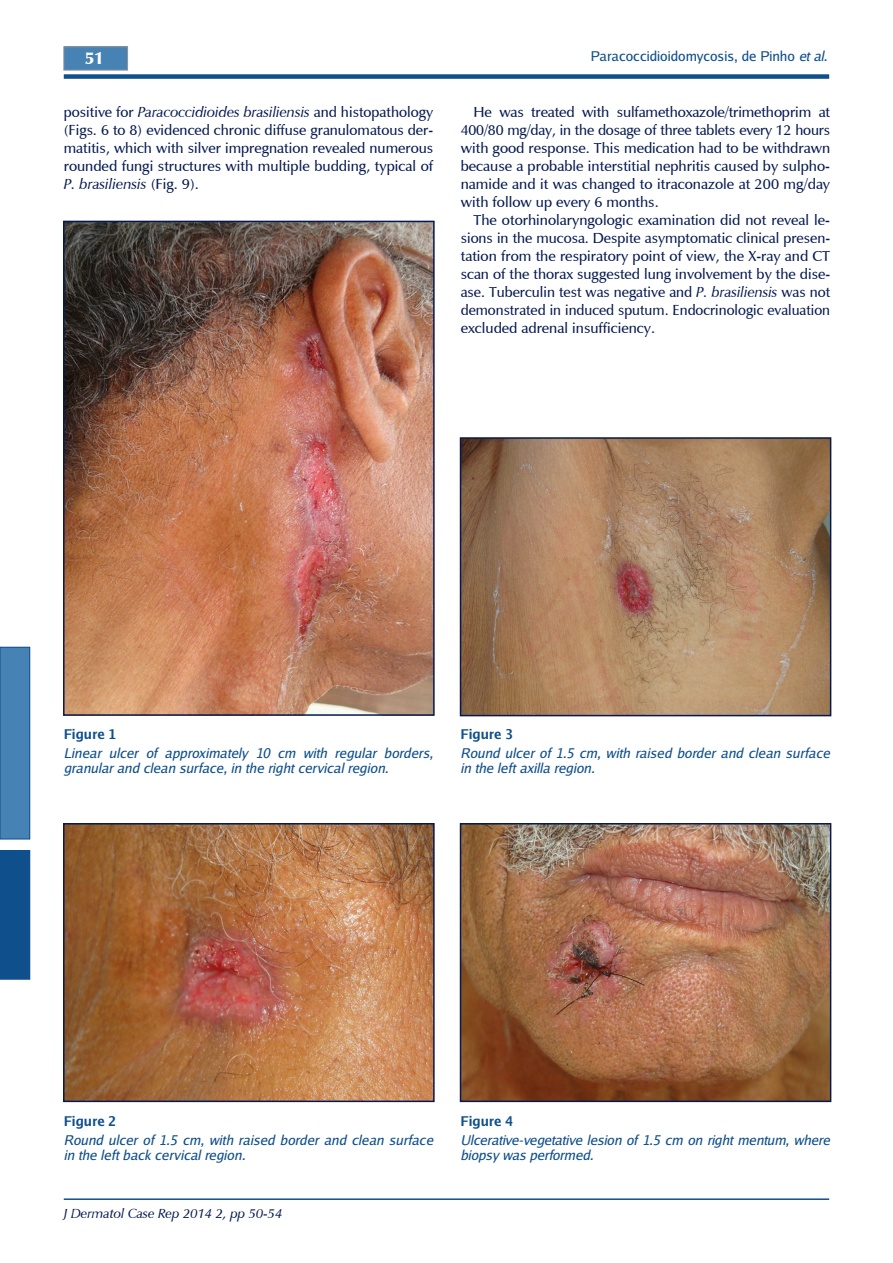
<style>
.page{position:relative;width:893px;height:1263px;background:#fff}
.page>*{position:absolute;margin:0;border:0;box-sizing:border-box;transform-origin:0 0}
.t1{font:700 18px "Mg Open Cosmetica";color:#fff}
.t2{font:15px/18px "Mg Open Cosmetica";color:#051950;text-align:justify}
.t3{font:italic 13.5px/14.7px "Luxi Sans";color:#0f4f8b}
.t4{font:13.5px "Luxi Sans";color:#0f4f8b}
.t5{font:italic 13.5px "Mg Open Cosmetica";color:#051950}
.t6{font:700 13.5px "Luxi Sans";color:#0f4f8b}
.s1{font-style:italic}
</style>
<div class="page">
<div style="left:64px;top:74px;width:765px;height:5px;background:#0f4f8b"></div>
<hr style="left:64px;top:1198px;width:765px;height:2px;background:#0f4f8b">
<div style="left:0;top:850px;width:30px;height:129px;background:#0f4f8b"></div>
<div style="left:0;top:647px;width:30px;height:192px;background:#4682b4"></div>
<div style="left:0;top:647px;width:30px;height:192px;border:1px solid #0f4f8b"></div>
<div style="left:64px;top:47px;width:64px;height:23px;background:#4682b4"></div>
<div style="left:64px;top:47px;width:64px;height:23px;border:1px solid #969696"></div>
<img style="left:66px;top:224px;width:366px;height:489px">
<div style="left:63px;top:221px;width:372px;height:495px;border:2px solid #051950"></div>
<img style="left:66px;top:826px;width:366px;height:273px">
<div style="left:63px;top:823px;width:372px;height:279px;border:2px solid #051950"></div>
<img style="left:463px;top:440px;width:365px;height:273px">
<div style="left:460px;top:437px;width:371px;height:279px;border:2px solid #051950"></div>
<img style="left:463px;top:826px;width:365px;height:273px">
<div style="left:460px;top:823px;width:371px;height:279px;border:2px solid #051950"></div>
<p class="t1" style="left:85px;top:47px;width:21px">51</p>
<p class="t2" style="left:64px;top:104px;width:371px">positive for <span class="s1">Paracoccidioides brasiliensis</span> and histopathology (Figs. 6 to 8) evidenced chronic diffuse granulomatous der&shy;matitis, which with silver impregnation revealed numerous rounded fungi structures with multiple budding, typical of <span class="s1">P. brasiliensis</span> (Fig. 9).</p>
<p class="t4" style="left:591px;top:52px;width:238px">Paracoccidioidomycosis, de Pinho <span class="s1">et al</span>.</p>
<p class="t2" style="left:461px;top:104px;width:371px;text-indent:13px">He was treated with sulfamethoxazole/trimethoprim at 400/80 mg/day, in the dosage of three tablets every 12 hours with good response. This medication had to be withdrawn because a probable interstitial nephritis caused by sulpho&shy;namide and it was changed to itraconazole at 200 mg/day with follow up every 6 months.</p>
<p class="t2" style="left:461px;top:212px;width:371px;text-indent:13px">The otorhinolaryngologic examination did not reveal le&shy;sions in the mucosa. Despite asymptomatic clinical presen&shy;tation from the respiratory point of view, the X-ray and CT scan of the thorax suggested lung involvement by the dise&shy;ase. Tuberculin test was negative and <span class="s1">P. brasiliensis</span> was not demonstrated in induced sputum. Endocrinologic evaluation excluded adrenal insufficiency.</p>
<p class="t6" style="left:64px;top:730px;width:54px">Figure 1</p>
<p class="t3" style="left:64px;top:747px;width:371px">Linear ulcer of approximately 10 cm with regular borders, granular and clean surface, in the right cervical region.</p>
<p class="t6" style="left:460px;top:730px;width:54px">Figure 3</p>
<p class="t3" style="left:460px;top:747px;width:371px">Round ulcer of 1.5 cm, with raised border and clean surface in the left axilla region.</p>
<p class="t6" style="left:64px;top:1116px;width:54px">Figure 2</p>
<p class="t3" style="left:64px;top:1134px;width:371px">Round ulcer of 1.5 cm, with raised border and clean surface in the left back cervical region.</p>
<p class="t5" style="left:64px;top:1205px;width:220px">J Dermatol Case Rep 2014 2, pp 50-54</p>
<p class="t6" style="left:460px;top:1116px;width:54px">Figure 4</p>
<p class="t3" style="left:460px;top:1134px;width:371px">Ulcerative-vegetative lesion of 1.5 cm on right mentum, where biopsy was performed.</p>
</div>
